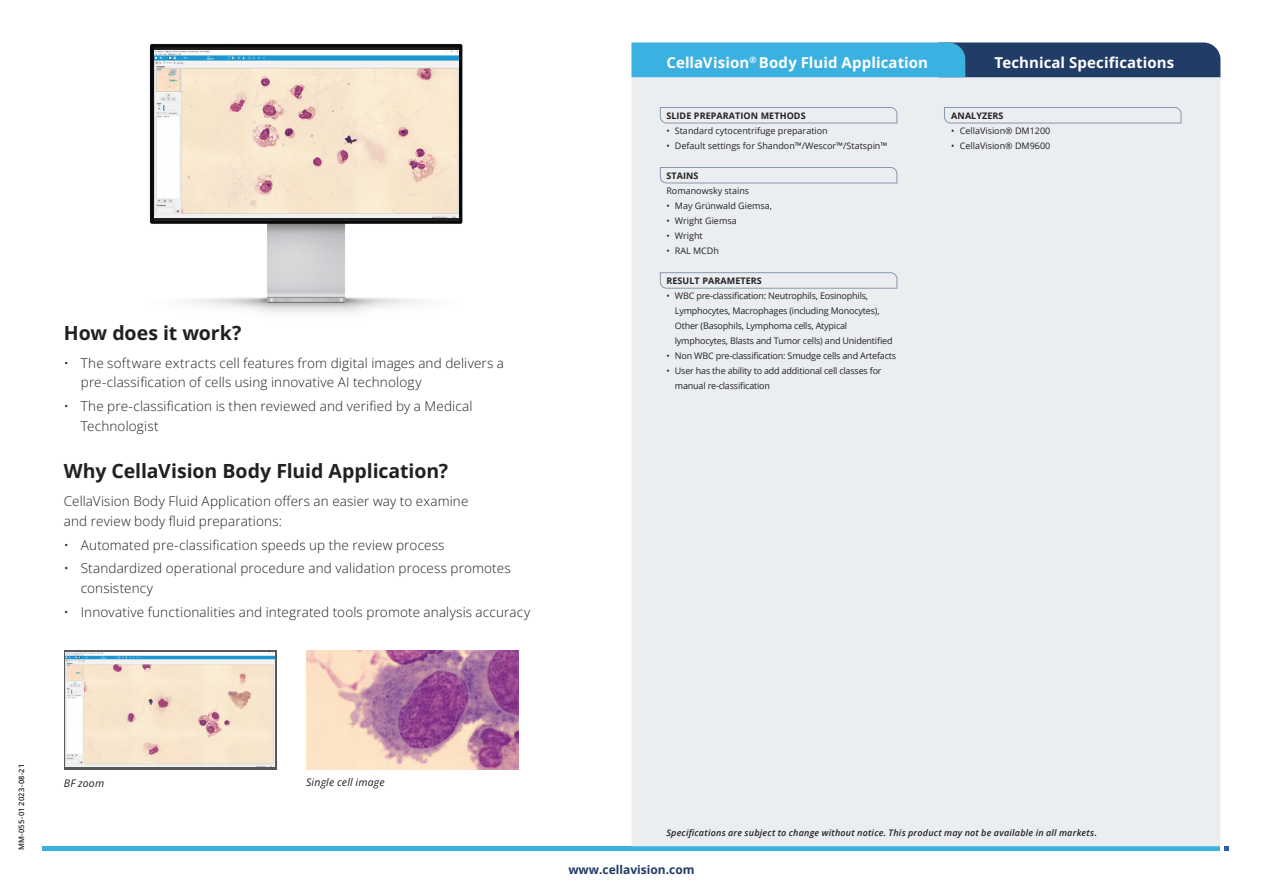
<style>
.page{position:relative;width:1263px;height:893px;background:#fff}
.page>*{position:absolute;margin:0;border:0;box-sizing:border-box;transform-origin:0 0}
.t1{font:700 19.5px "Open Sans";letter-spacing:-.005em;color:#231f20}
.t2{font:700 15px "Open Sans";letter-spacing:.005em;color:#fff}
.t3{font:300 13.5px/19.5px "Open Sans";letter-spacing:.015em;color:#231f20}
.t4{font:700 12px "Open Sans";color:#213c66}
.t5{font:italic 10.5px "Open Sans";letter-spacing:.02em;color:#231f20}
.t6{font:9px/15px "Open Sans";letter-spacing:-.02em;color:#231f20}
.t7{font:9px "Open Sans";color:#231f20}
.t8{font:italic 600 9px "Open Sans";letter-spacing:.025em;color:#231f20}
.t9{font:700 9px "Open Sans";letter-spacing:.01em;color:#231f20}
.t10{font:600 7.5px "Open Sans";letter-spacing:.03em;color:#231f20}
</style>
<div class="page">
<svg style="left:1225px;top:846px;width:4px;height:4px"></svg>
<hr style="left:43px;top:846px;width:1177px;height:4px;background:#3bb1e2">
<div style="left:631px;top:77px;width:589px;height:769px;background:#ebeef1"></div>
<img style="left:149px;top:44px;width:314px;height:269px">
<div style="left:155px;top:48px;width:304px;height:172px;background:linear-gradient(to right,#231f20,#231f20)"></div>
<img style="left:155px;top:50px;width:304px;height:167px">
<img style="left:306px;top:651px;width:213px;height:119px">
<svg style="left:64px;top:651px;width:212px;height:119px;fill:#57585a"></svg>
<img style="left:66px;top:653px;width:208px;height:114px">
<svg style="left:659px;top:107px;width:239px;height:17px;background:#dee2e8"></svg>
<svg style="left:659px;top:167px;width:239px;height:17px;background:#dee3e8"></svg>
<svg style="left:659px;top:272px;width:239px;height:17px;background:#dee3e8"></svg>
<svg style="left:944px;top:107px;width:238px;height:17px;background:#dee2e8"></svg>
<svg style="left:631px;top:43px;width:589px;height:34px;background:#307eac"></svg>
<h1 class="t1" style="left:64px;top:319px;width:179px">How does it work?</h1>
<p class="t3" style="left:81px;top:353px;width:425px;text-indent:-17px">• The software extracts cell features from digital images and delivers a pre-classification of cells using innovative AI technology</p>
<p class="t3" style="left:81px;top:396px;width:393px;text-indent:-17px">• The pre-classification is then reviewed and verified by a Medical<br>Technologist</p>
<h1 class="t1" style="left:64px;top:457px;width:386px">Why CellaVision Body Fluid Application?</h1>
<p class="t3" style="left:64px;top:491px;width:406px">CellaVision Body Fluid Application offers an easier way to examine and review body fluid preparations:</p>
<p class="t3" style="left:64px;top:534px;width:382px">• Automated pre-classification speeds up the review process</p>
<p class="t3" style="left:81px;top:558px;width:431px;text-indent:-17px">• Standardized operational procedure and validation process promotes consistency</p>
<p class="t3" style="left:64px;top:601px;width:468px">• Innovative functionalities and integrated tools promote analysis accuracy</p>
<p class="t2" style="left:666px;top:52px;width:263px">CellaVision<sup>®</sup> Body Fluid Application</p>
<p class="t9" style="left:666px;top:109px;width:141px">SLIDE PREPARATION METHODS</p>
<p class="t7" style="left:666px;top:124px;width:163px">• Standard cytocentrifuge preparation</p>
<p class="t7" style="left:666px;top:139px;width:223px">• Default settings for Shandon™/Wescor™/Statspin™</p>
<p class="t9" style="left:666px;top:169px;width:34px">STAINS</p>
<p class="t7" style="left:666px;top:184px;width:84px">Romanowsky stains</p>
<p class="t7" style="left:666px;top:199px;width:107px">• May Grünwald Giemsa,</p>
<p class="t7" style="left:666px;top:214px;width:72px">• Wright Giemsa</p>
<p class="t6" style="left:666px;top:228px;width:38px">• Wright</p>
<p class="t6" style="left:666px;top:243px;width:54px">• RAL MCDh</p>
<p class="t9" style="left:666px;top:274px;width:97px">RESULT PARAMETERS</p>
<p class="t6" style="left:675px;top:288px;width:219px;text-indent:-9px">• WBC pre-classification: Neutrophils, Eosinophils, Lymphocytes, Macrophages (including Monocytes), Other (Basophils, Lymphoma cells, Atypical lymphocytes, Blasts and Tumor cells) and Unidentified</p>
<p class="t6" style="left:666px;top:348px;width:231px">• Non WBC pre-classification: Smudge cells and Artefacts</p>
<p class="t6" style="left:675px;top:363px;width:208px;text-indent:-9px">• User has the ability to add additional cell classes for manual re-classification</p>
<p class="t2" style="left:994px;top:52px;width:181px">Technical Specifications</p>
<p class="t9" style="left:951px;top:109px;width:54px">ANALYZERS</p>
<p class="t7" style="left:951px;top:125px;width:101px">• CellaVision® DM1200</p>
<p class="t7" style="left:951px;top:140px;width:101px">• CellaVision® DM9600</p>
<p class="t10" style="left:16px;top:850px;width:88px;rotate:-90deg">MM-055-01 2023-08-21</p>
<p class="t5" style="left:64px;top:775px;width:42px">BF zoom</p>
<p class="t5" style="left:306px;top:775px;width:80px">Single cell image</p>
<p class="t8" style="left:666px;top:826px;width:432px">Specifications are subject to change without notice. This product may not be available in all markets.</p>
<p class="t4" style="left:568px;top:861px;width:128px">www.cellavision.com</p>
</div>
